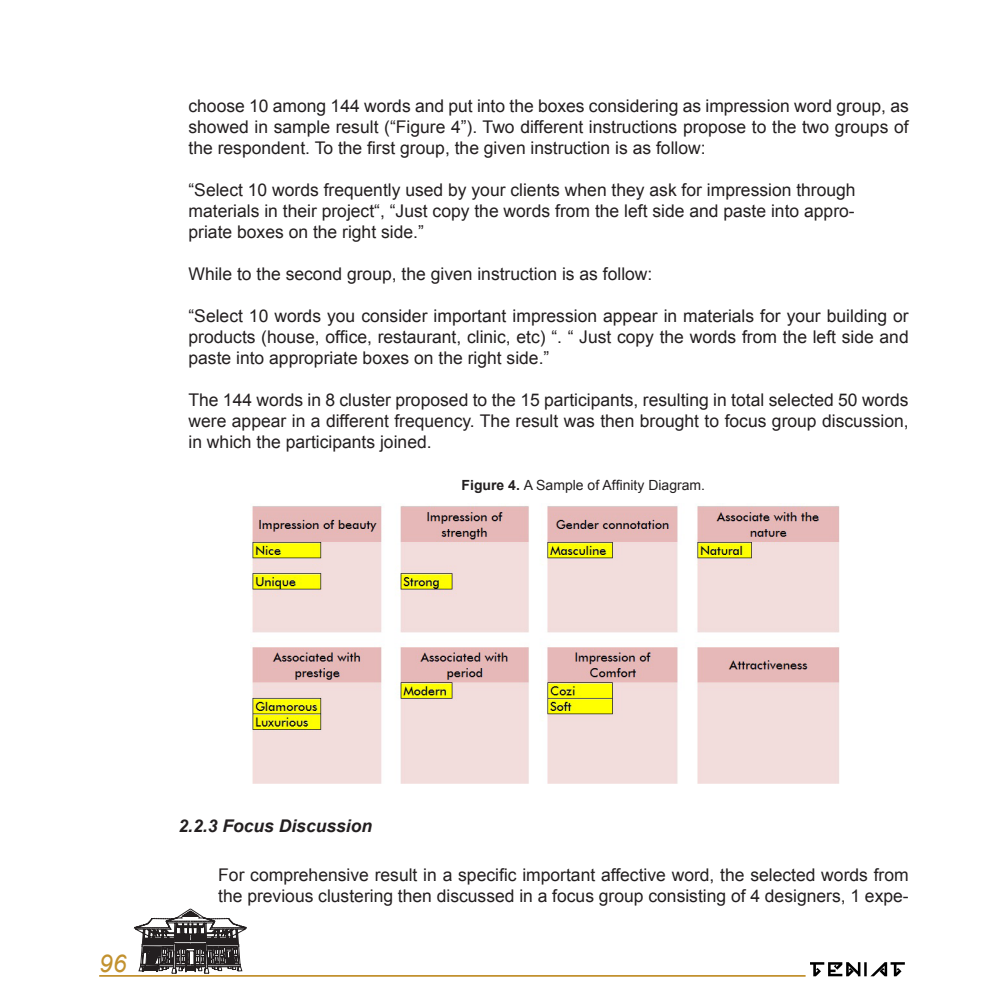
<style>
.page{position:relative;width:1008px;height:1008px;background:#fff}
.page>*{position:absolute;margin:0;border:0;box-sizing:border-box;transform-origin:0 0}
.t1{font:italic 24.5px "Arial";color:#c2912e}
.英語_本文_字下がり5mm{font:17.5px/21px "Arial";color:#231f20;text-align:justify}
.t2{font:italic 700 17.5px "Arial";color:#231f20}
.英語_本文_字下がり5mm-2{font:14px "Arial";color:#231f20}
.s1{font-weight:700}
</style>
<div class="page">
<svg style="left:134px;top:909px;width:113px;height:65px"></svg>
<hr style="left:99px;top:975px;width:707px;height:2px;background:#c2912e">
<svg style="left:810px;top:962px;width:95px;height:14px"></svg>
<img style="left:250px;top:505px;width:590px;height:279px">
<p class="英語_本文_字下がり5mm" style="left:189px;top:95px;width:722px">choose 10 among 144 words and put into the boxes considering as impression word group, as showed in sample result (“Figure 4”). Two different instructions propose to the two groups of the respondent. To the first group, the given instruction is as follow:</p>
<p class="英語_本文_字下がり5mm" style="left:189px;top:179px;width:669px">“Select 10 words frequently used by your clients when they ask for impression through materials in their project“, “Just copy the words from the left side and paste into appro&shy;priate boxes on the right side.”</p>
<p class="英語_本文_字下がり5mm" style="left:189px;top:263px;width:465px">While to the second group, the given instruction is as follow:</p>
<p class="英語_本文_字下がり5mm" style="left:189px;top:305px;width:722px">“Select 10 words you consider important impression appear in materials for your building or products (house, office, restaurant, clinic, etc) “. “ Just copy the words from the left side and paste into appropriate boxes on the right side.”</p>
<p class="英語_本文_字下がり5mm" style="left:189px;top:389px;width:722px">The 144 words in 8 cluster proposed to the 15 participants, resulting in total selected 50 words were appear in a different frequency. The result was then brought to focus group discussion, in which the participants joined.</p>
<p class="英語_本文_字下がり5mm-2" style="left:462px;top:476px;width:245px"><span class="s1">Figure 4.</span> A Sample of Affinity Diagram.</p>
<h1 class="t1" style="left:99px;top:948px;width:29px">96</h1>
<p class="t2" style="left:179px;top:814px;width:195px">2.2.3 Focus Discussion</p>
<p class="英語_本文_字下がり5mm" style="left:218px;top:865px;width:692px">For comprehensive result in a specific important affective word, the selected words from the previous clustering then discussed in a focus group consisting of 4 designers, 1 expe-</p>
</div>
